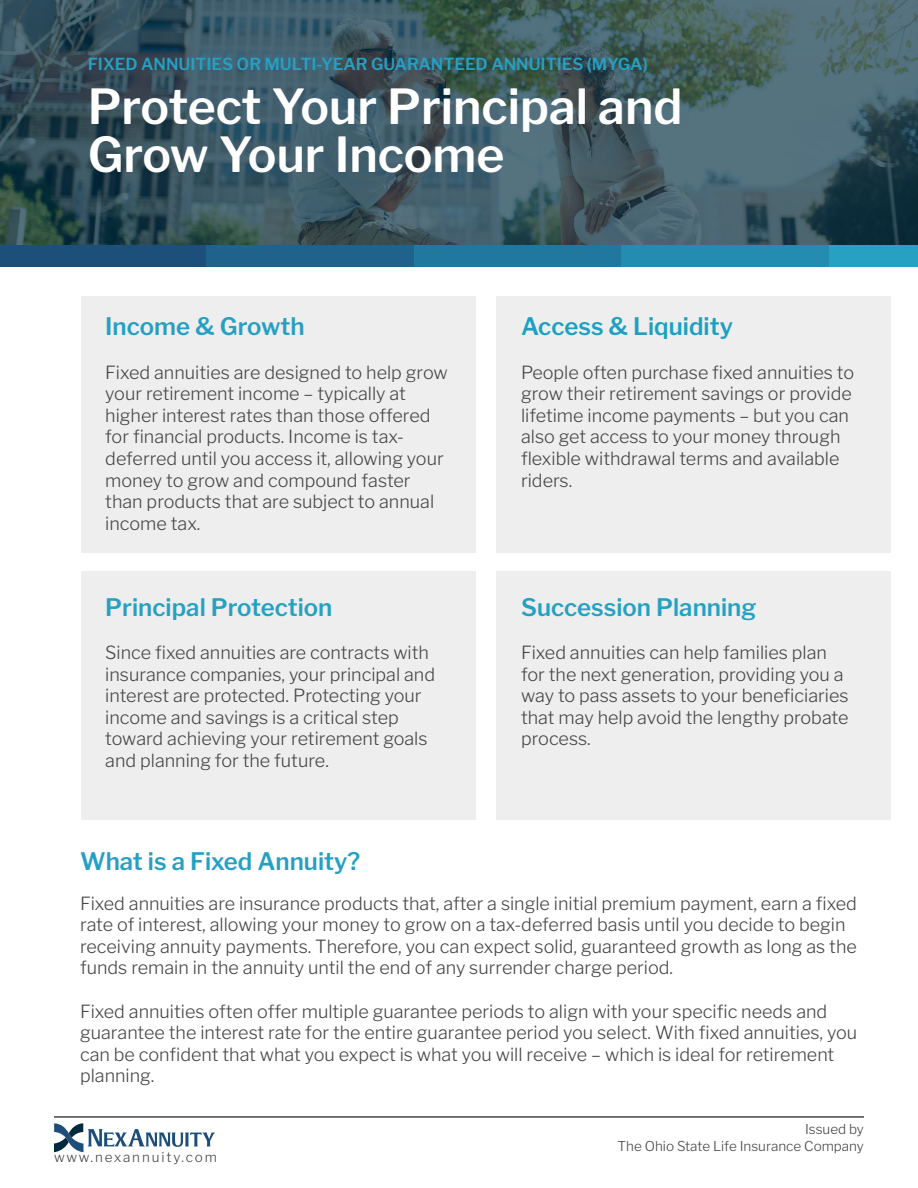
<style>
.page{position:relative;width:918px;height:1188px;background:#fff}
.page>*{position:absolute;margin:0;border:0;box-sizing:border-box;transform-origin:0 0}
.t1{font:600 48px/48px "Libre Franklin";color:#fff}
.t2{font:600 24px "Libre Franklin";color:#26a1c2}
.t3{font:600 24px "Libre Franklin";color:#25a0c3}
.t4{font:600 24px "Libre Franklin";color:#1da0c2}
.t5{font:300 18px/21.6px "Libre Franklin";color:#464646}
.t6{font:300 18px/21.6px "Libre Franklin";color:#454646}
.t7{font:600 16.5px "Libre Franklin";color:#25a0c3}
.t8{font:300 13.5px/16.2px "Libre Franklin";color:#454646;text-align:right}
.t9{font:300 13.5px "Libre Franklin";letter-spacing:.14em;color:#454646}
</style>
<div class="page">
<hr style="left:54px;top:1116px;width:810px;height:2px;background:#454646">
<svg style="left:54px;top:1123px;width:161px;height:29px"></svg>
<svg style="left:0;top:0;width:918px;height:245px;background:#3d5961"></svg>
<div style="left:0;top:245px;width:206px;height:21px;background:#1c4f7a"></div>
<div style="left:206px;top:245px;width:208px;height:21px;background:#1f638c"></div>
<div style="left:414px;top:245px;width:208px;height:21px;background:#21789e"></div>
<div style="left:622px;top:245px;width:207px;height:21px;background:#248cb0"></div>
<div style="left:829px;top:245px;width:89px;height:21px;background:#26a1c2"></div>
<div style="left:81px;top:296px;width:394px;height:256px;background:#eee"></div>
<div style="left:497px;top:296px;width:394px;height:256px;background:#eee"></div>
<div style="left:81px;top:571px;width:394px;height:249px;background:#eee"></div>
<div style="left:497px;top:571px;width:394px;height:249px;background:#eee"></div>
<p class="t7" style="left:88px;top:51px;width:562px">FIXED ANNUITIES OR MULTI-YEAR GUARANTEED ANNUITIES (MYGA)</p>
<h1 class="t1" style="left:88px;top:78px;width:596px">Protect Your Principal and<br>Grow Your Income</h1>
<h2 class="t3" style="left:105px;top:308px;width:201px">Income &amp; Growth</h2>
<p class="t5" style="left:105px;top:360px;width:344px">Fixed annuities are designed to help grow your retirement income – typically at higher interest rates than those offered for financial products. Income is tax&shy;deferred until you access it, allowing your money to grow and compound faster than products that are subject to annual income tax.</p>
<h2 class="t2" style="left:105px;top:588px;width:229px">Principal Protection</h2>
<p class="t6" style="left:105px;top:640px;width:331px">Since fixed annuities are contracts with insurance companies, your principal and interest are protected. Protecting your income and savings is a critical step toward achieving your retirement goals and planning for the future.</p>
<h2 class="t3" style="left:80px;top:843px;width:282px">What is a Fixed Annuity?</h2>
<h2 class="t4" style="left:521px;top:308px;width:213px">Access &amp; Liquidity</h2>
<p class="t5" style="left:521px;top:360px;width:335px">People often purchase fixed annuities to grow their retirement savings or provide lifetime income payments – but you can also get access to your money through flexible withdrawal terms and available riders.</p>
<h2 class="t2" style="left:521px;top:588px;width:237px">Succession Planning</h2>
<p class="t5" style="left:521px;top:640px;width:329px">Fixed annuities can help families plan for the next generation, providing you a way to pass assets to your beneficiaries that may help avoid the lengthy probate process.</p>
<p class="t5" style="left:80px;top:891px;width:778px">Fixed annuities are insurance products that, after a single initial premium payment, earn a fixed rate of interest, allowing your money to grow on a tax-deferred basis until you decide to begin receiving annuity payments. Therefore, you can expect solid, guaranteed growth as long as the funds remain in the annuity until the end of any surrender charge period.</p>
<p class="t5" style="left:80px;top:999px;width:779px">Fixed annuities often offer multiple guarantee periods to align with your specific needs and guarantee the interest rate for the entire guarantee period you select. With fixed annuities, you can be confident that what you expect is what you will receive – which is ideal for retirement planning.</p>
<p class="t9" style="left:54px;top:1146px;width:164px">www.nexannuity.com</p>
<p class="t8" style="left:618px;top:1120px;width:248px">Issued by<br>The Ohio State Life Insurance Company</p>
</div>
